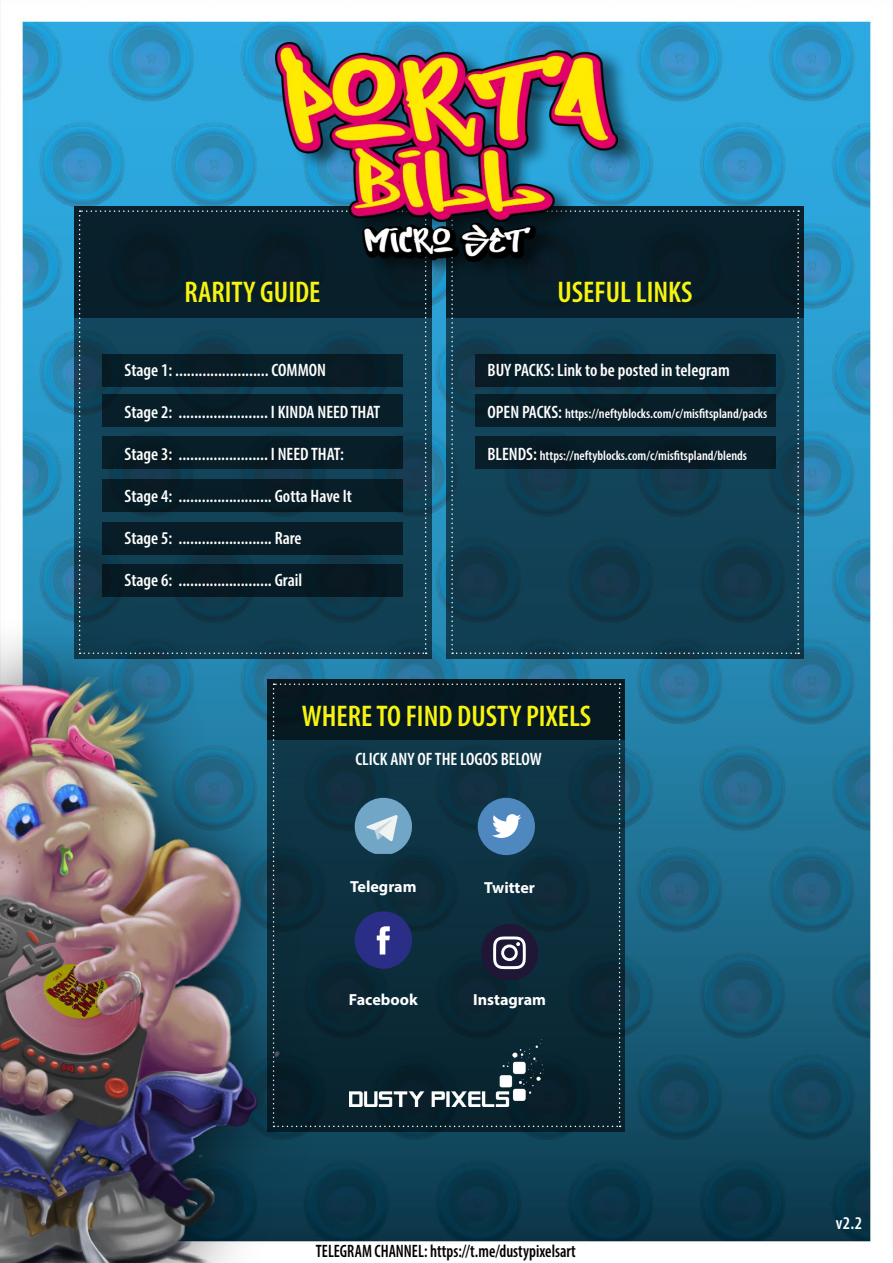
<style>
.page{position:relative;width:893px;height:1263px;background:#fff}
.page>*{position:absolute;margin:0;border:0;box-sizing:border-box;transform-origin:0 0}
.t1{font:30px "Myriad Variable Concept";color:#f7f410}
.t2{font:18px "Myriad Variable Concept";color:#fff}
.t3{font:18px "Myriad Variable Concept";color:#000;scale:.9 1}
.t4{font:700 16.05px "Myriad Pro";color:#fff}
.t5{font:13.5px "Myriad Variable Concept";color:#fff}
.s1{font-size:18px}
</style>
<div class="page">
<img style="left:0;top:0;width:893px;height:1263px">
<svg style="left:324px;top:679px;width:301px;height:453px;background:#08212c"></svg>
<svg style="left:74px;top:206px;width:357px;height:453px;background:#0f3547"></svg>
<svg style="left:446px;top:206px;width:358px;height:453px;background:#0e3749"></svg>
<svg style="left:79px;top:210px;width:348px;height:444px;background:#0b2a37"></svg>
<svg style="left:451px;top:210px;width:348px;height:444px;background:#0e3343"></svg>
<div style="left:276px;top:37px;width:366px;height:243px;background:#000;opacity:.5"></div>
<img style="left:275px;top:43px;width:343px;height:219px">
<svg style="left:324px;top:683px;width:297px;height:444px;background:#133141"></svg>
<img style="left:350px;top:1040px;width:193px;height:66px">
<div style="left:0;top:614px;width:324px;height:649px;background:#000;opacity:.75"></div>
<img style="left:0;top:678px;width:282px;height:585px">
<h1 class="t1" style="left:185px;top:274px;width:137px">RARITY GUIDE</h1>
<h1 class="t1" style="left:557px;top:274px;width:137px">USEFUL LINKS</h1>
<p class="t2" style="left:125px;top:359px;width:203px">Stage 1: ........................ COMMON</p>
<p class="t2" style="left:125px;top:401px;width:257px">Stage 2: ....................... I KINDA NEED THAT</p>
<p class="t2" style="left:125px;top:443px;width:221px">Stage 3: ....................... I NEED THAT:</p>
<p class="t2" style="left:125px;top:485px;width:229px">Stage 4: ........................ Gotta Have It</p>
<p class="t2" style="left:125px;top:527px;width:179px">Stage 5: ........................ Rare</p>
<p class="t2" style="left:125px;top:569px;width:179px">Stage 6: ........................ Grail</p>
<p class="t2" style="left:487px;top:359px;width:244px">BUY PACKS: Link to be posted in telegram</p>
<p class="t5" style="left:487px;top:405px;width:281px"><span class="s1">OPEN PACKS:</span> https://neftyblocks.com/c/misfitspland/packs</p>
<p class="t5" style="left:487px;top:447px;width:261px"><span class="s1">BLENDS:</span> https://neftyblocks.com/c/misfitspland/blends</p>
<h1 class="t1" style="left:302px;top:699px;width:291px">WHERE TO FIND DUSTY PIXELS</h1>
<p class="t2" style="left:355px;top:748px;width:188px">CLICK ANY OF THE LOGOS BELOW</p>
<p class="t4" style="left:350px;top:876px;width:68px">Telegram</p>
<p class="t4" style="left:349px;top:989px;width:70px">Facebook</p>
<p class="t4" style="left:484px;top:877px;width:52px">Twitter</p>
<p class="t4" style="left:473px;top:989px;width:75px">Instagram</p>
<p class="t3" style="left:316px;top:1241px;width:290px">TELEGRAM CHANNEL: https://t.me/dustypixelsart</p>
<p class="t2" style="left:836px;top:1212px;width:28px">v2.2</p>
</div>
